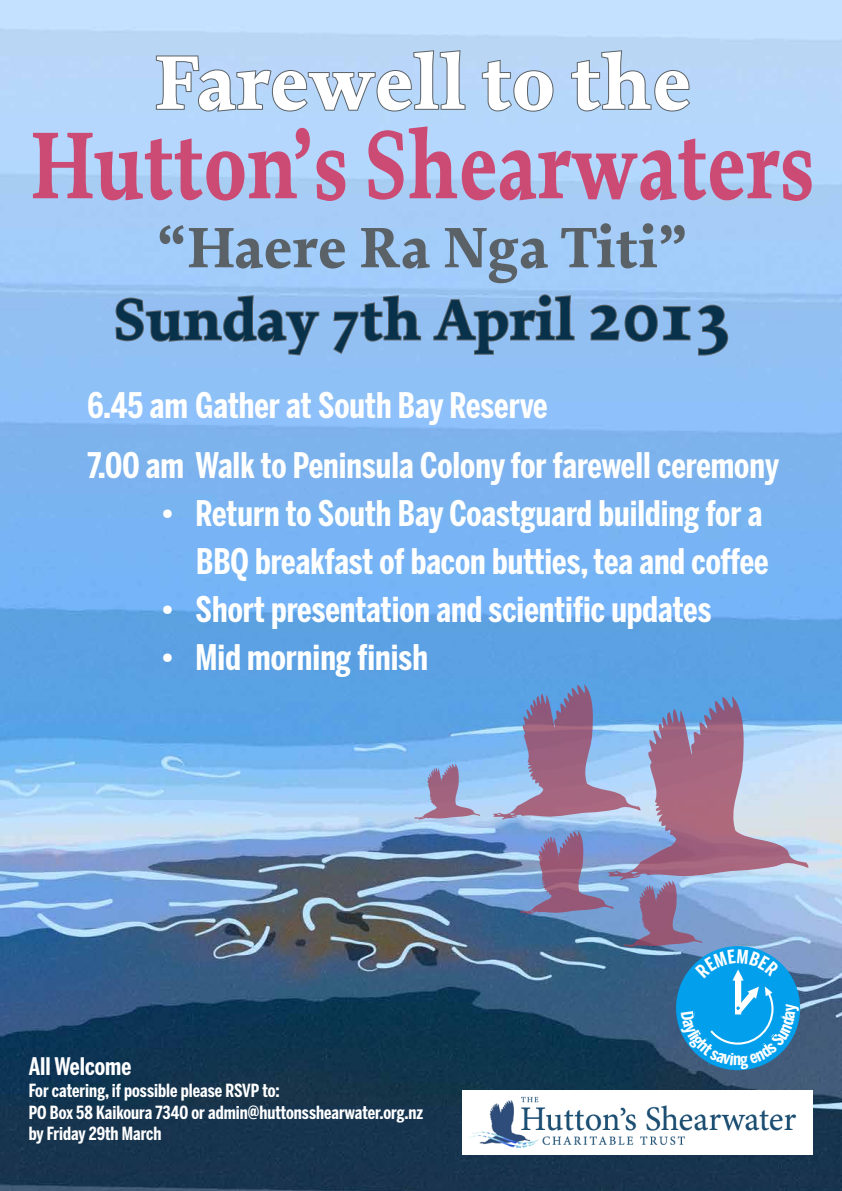
<style>
.page{position:relative;width:842px;height:1191px;background:#fff}
.page>*{position:absolute;margin:0;border:0;box-sizing:border-box;transform-origin:0 0}
.t1{font:700 100px "Proforma";color:#cc4b74;scale:.8 1}
.t2{font:700 80px "Proforma";color:#fff}
.t3{font:700 60px "Proforma";color:#08324b}
.t4{font:700 60px "Proforma";color:#5b6267}
.t5{font:700 35px/60px "Benton Sans Comp";color:#fff}
.t6{font:700 24px "Benton Sans Comp";color:#fff}
.t7{font:700 18px/21.6px "Benton Sans Comp";color:#fff}
.s1{font-size:72px}
</style>
<div class="page">
<img style="left:0;top:0;width:842px;height:1191px">
<img style="left:462px;top:1090px;width:351px;height:64px">
<svg style="left:155px;top:49px;width:311px;height:64px;background:#a7c2e0"></svg>
<svg style="left:481px;top:59px;width:73px;height:54px;background:#a6c0de"></svg>
<svg style="left:570px;top:49px;width:122px;height:63px;background:#a8c2df"></svg>
<svg style="left:114px;top:294px;width:207px;height:62px;background:#88aed8"></svg>
<svg style="left:332px;top:294px;width:90px;height:61px;background:#89afda"></svg>
<svg style="left:432px;top:293px;width:144px;height:63px;background:#89afd8"></svg>
<svg style="left:589px;top:304px;width:140px;height:52px;background:#88aed8"></svg>
<div style="left:676px;top:946px;width:124px;height:124px;background:#019fec;border-radius:50%"></div>
<div style="left:735px;top:975px;width:6px;height:39px;background:#fff"></div>
<svg style="left:414px;top:763px;width:66px;height:57px;background:#9da1c7"></svg>
<svg style="left:681px;top:986px;width:118px;height:83px"></svg>
<svg style="left:493px;top:684px;width:316px;height:296px;background:#8795bd"></svg>
<h2 class="t2" style="left:154px;top:32px;width:539px">Farewell to the</h2>
<h1 class="t1" style="left:30px;top:102px;width:983px">Hutton’s Shearwaters</h1>
<h3 class="t4" style="left:157px;top:210px;width:531px">“Haere Ra Nga Titi”</h3>
<h3 class="t3" style="left:114px;top:282px;width:619px">Sunday 7th April <span class="s1">2013</span></h3>
<p class="t5" style="left:88px;top:375px;width:693px">6.45 am Gather at South Bay Reserve<br>7.00 am Walk to Peninsula Colony for farewell ceremony</p>
<p class="t5" style="left:160px;top:489px;width:610px;line-height:48px;text-align:right">• Return to South Bay Coastguard building for a<br>BBQ breakfast of bacon butties, tea and coffee</p>
<p class="t5" style="left:160px;top:579px;width:553px">• Short presentation and scientific updates</p>
<p class="t5" style="left:160px;top:627px;width:270px">• Mid morning finish</p>
<p class="t6" style="left:29px;top:1052px;width:104px">All Welcome</p>
<p class="t7" style="left:29px;top:1079px;width:396px">For catering, if possible please RSVP to:<br>PO Box 58 Kaikoura 7340 or admin@huttonsshearwater.org.nz by Friday 29th March</p>
</div>
